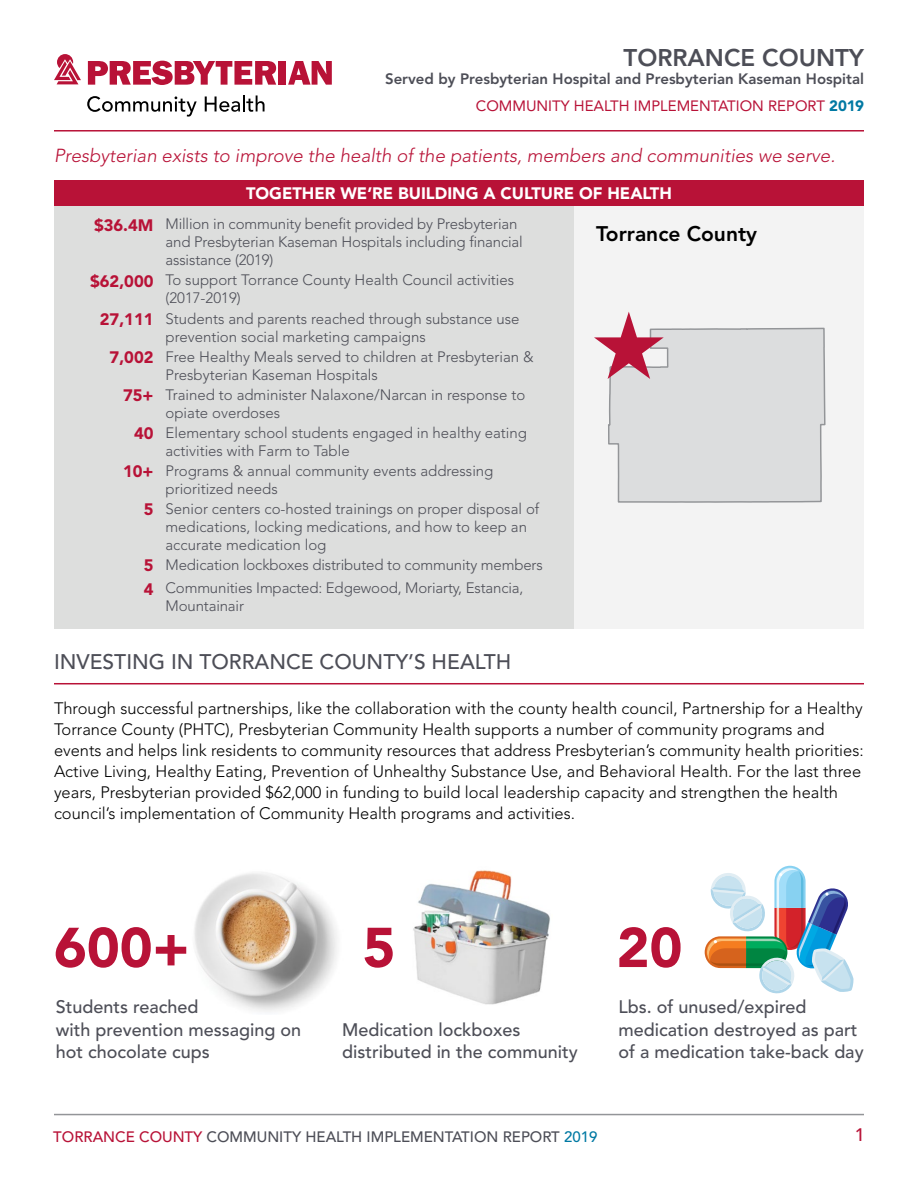
<style>
.page{position:relative;width:918px;height:1188px;background:#fff}
.page>*{position:absolute;margin:0;border:0;box-sizing:border-box;transform-origin:0 0}
.t1{font:900 55.5px "Avenir";color:#b81237}
.t2{font:800 24px "Avenir";color:#4d4e57}
.t3{font:500 21px "Avenir";color:#4d4e57}
.t4{font:800 21px "Avenir";color:#000}
.t5{font:italic 300 18.75px "Avenir";color:#b81237}
.t6{font:500 18px/22.5px "Avenir";color:#4d4e57}
.t7{font:500 18px "Avenir";color:#b81237}
.t8{font:300 16.5px/21px "Avenir";color:#000}
.t9{font:900 16.5px "Avenir";color:#fff}
.t10{font:300 15px/18px "Avenir";color:#4d4e57}
.t11{font:800 15px/27px "Avenir";color:#4d4e57;text-align:right}
.t12{font:500 15px "Avenir";color:#4d4e57}
.s1{font-weight:400;color:#b81237}
.s2{font-weight:900;color:#0079a3}
.s3{font-weight:900;font-size:16.5px;color:#b81237}
.s4{color:#b81237}
.s5{color:#0079a3}
</style>
<div class="page">
<hr style="left:54px;top:1114px;width:810px;height:1px;background:#939598">
<img style="left:194px;top:873px;width:143px;height:139px">
<div style="left:509px;top:186px;width:355px;height:443px;background:#f3f3f3"></div>
<hr style="left:54px;top:130px;width:810px;height:2px;background:#b81237">
<div style="left:54px;top:201px;width:519px;height:428px;background:#dddedd"></div>
<div style="left:54px;top:180px;width:810px;height:25px;background:#b81237"></div>
<svg style="left:607px;top:131px;width:219px;height:372px"></svg>
<svg style="left:594px;top:312px;width:231px;height:190px"></svg>
<hr style="left:54px;top:683px;width:810px;height:1px;background:#b81237">
<svg style="left:705px;top:866px;width:149px;height:128px"></svg>
<img style="left:413px;top:870px;width:137px;height:135px">
<svg style="left:88px;top:61px;width:188px;height:24px"></svg>
<div style="left:279px;top:61px;width:7px;height:24px;background:#b81237"></div>
<svg style="left:288px;top:61px;width:44px;height:24px"></svg>
<svg style="left:54px;top:54px;width:27px;height:30px"></svg>
<svg style="left:87px;top:96px;width:110px;height:21px"></svg>
<svg style="left:205px;top:95px;width:60px;height:17px"></svg>
<h2 class="t2" style="left:624px;top:44px;width:242px">TORRANCE COUNTY</h2>
<p class="t11" style="left:385px;top:65px;width:480px">Served by Presbyterian Hospital and Presbyterian Kaseman Hospital<br><span class="s1">COMMUNITY HEALTH IMPLEMENTATION REPORT</span> <span class="s2">2019</span></p>
<p class="t5" style="left:54px;top:144px;width:783px">Presbyterian exists to improve the health of the patients, members and communities we serve.</p>
<p class="t9" style="left:246px;top:183px;width:427px">TOGETHER WE’RE BUILDING A CULTURE OF HEALTH</p>
<p class="t10" style="left:166px;top:215px;width:359px;text-indent:-72px"><span class="s3">$36.4M</span> Million in community benefit provided by Presbyterian and Presbyterian Kaseman Hospitals including financial assistance (2019)</p>
<p class="t10" style="left:166px;top:271px;width:350px;text-indent:-75px"><span class="s3">$62,000</span> To support Torrance County Health Council activities (2017-2019)</p>
<p class="t10" style="left:166px;top:309px;width:356px;text-indent:-66px"><span class="s3">27,111</span> Students and parents reached through substance use prevention social marketing campaigns</p>
<p class="t10" style="left:166px;top:347px;width:370px;text-indent:-56px"><span class="s3">7,002</span> Free Healthy Meals served to children at Presbyterian &amp;<br>Presbyterian Kaseman Hospitals</p>
<p class="t10" style="left:166px;top:385px;width:361px;text-indent:-43px"><span class="s3">75+</span> Trained to administer Nalaxone/Narcan in response to opiate overdoses</p>
<p class="t10" style="left:166px;top:423px;width:363px;text-indent:-32px"><span class="s3">40</span> Elementary school students engaged in healthy eating activities with Farm to Table</p>
<p class="t10" style="left:166px;top:461px;width:329px;text-indent:-43px"><span class="s3">10+</span> Programs &amp; annual community events addressing prioritized needs</p>
<p class="t10" style="left:166px;top:500px;width:375px;text-indent:-22px"><span class="s3">5</span> Senior centers co-hosted trainings on proper disposal of medications, locking medications, and how to keep an accurate medication log</p>
<p class="t10" style="left:144px;top:553px;width:401px;line-height:23.7px"><span class="s3">5</span> Medication lockboxes distributed to community members<br><span class="s3">4</span> Communities Impacted: Edgewood, Moriarty, Estancia,</p>
<p class="t10" style="left:166px;top:597px;width:80px">Mountainair</p>
<h3 class="t4" style="left:596px;top:221px;width:162px">Torrance County</h3>
<h3 class="t3" style="left:54px;top:650px;width:459px">INVESTING IN TORRANCE COUNTY’S HEALTH</h3>
<p class="t8" style="left:54px;top:698px;width:811px">Through successful partnerships, like the collaboration with the county health council, Partnership for a Healthy Torrance County (PHTC), Presbyterian Community Health supports a number of community programs and events and helps link residents to community resources that address Presbyterian’s community health priorities:<br>Active Living, Healthy Eating, Prevention of Unhealthy Substance Use, and Behavioral Health. For the last three years, Presbyterian provided $62,000 in funding to build local leadership capacity and strengthen the health council’s implementation of Community Health programs and activities.</p>
<h1 class="t1" style="left:54px;top:914px;width:137px">600+</h1>
<p class="t6" style="left:56px;top:996px;width:247px">Students reached<br>with prevention messaging on hot chocolate cups</p>
<h1 class="t1" style="left:363px;top:914px;width:34px">5</h1>
<p class="t6" style="left:342px;top:1019px;width:237px">Medication lockboxes distributed in the community</p>
<h1 class="t1" style="left:617px;top:914px;width:67px">20</h1>
<p class="t6" style="left:619px;top:996px;width:247px">Lbs. of unused/expired medication destroyed as part of a medication take-back day</p>
<p class="t12" style="left:53px;top:1128px;width:546px"><span class="s4">TORRANCE COUNTY</span> COMMUNITY HEALTH IMPLEMENTATION REPORT <span class="s5">2019</span></p>
<p class="t7" style="left:855px;top:1125px;width:12px">1</p>
</div>
